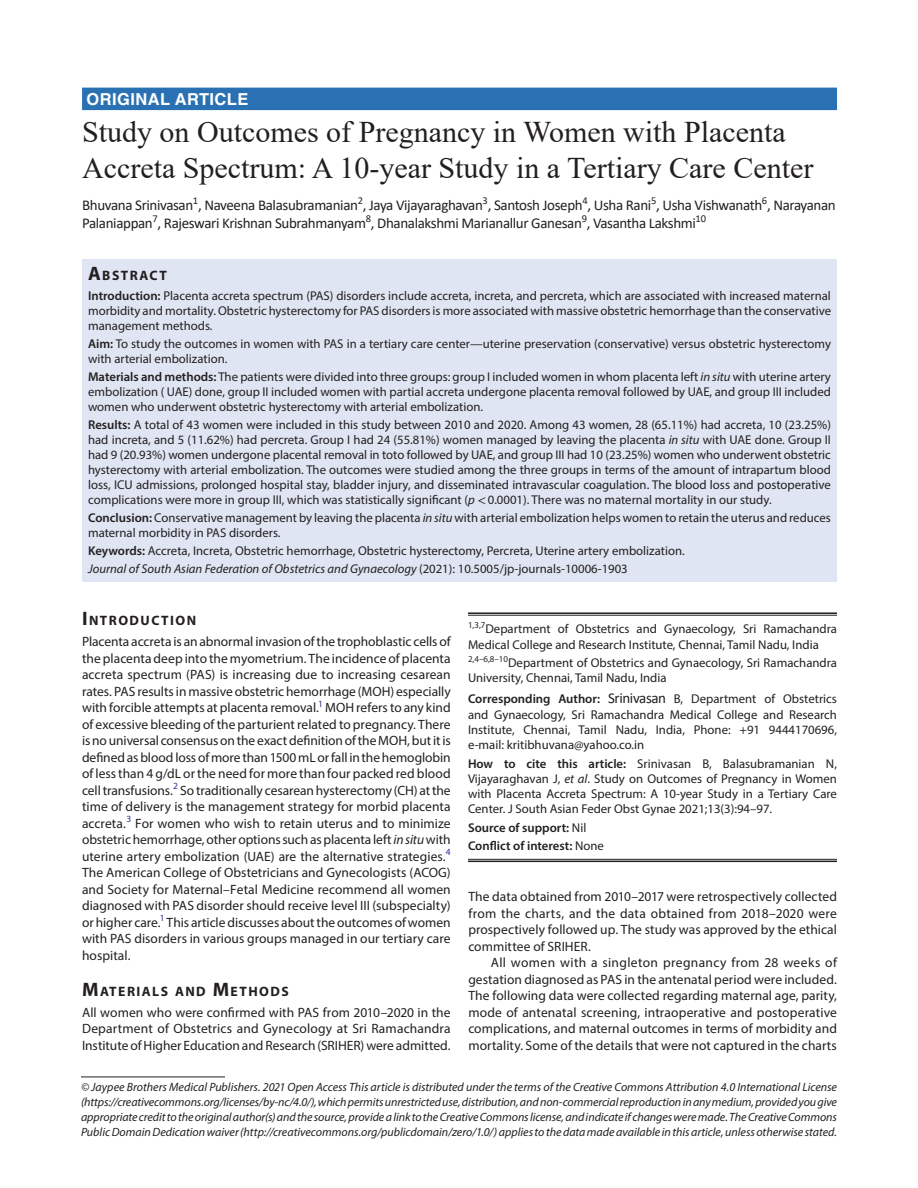
<style>
.page{position:relative;width:918px;height:1188px;background:#fff}
.page>*{position:absolute;margin:0;border:0;box-sizing:border-box;transform-origin:0 0}
.t1{font:30px/36px "Times New Roman";color:#231f20}
.JSAFOG-ART{font:700 16.5px "Helvetica LT Std";letter-spacing:.025em;color:#fff}
.AuthorName{font:15px/18px "Calibri";letter-spacing:-.025em;color:#231f20}
.Head-1{font:700 13.65px "Myriad Pro";letter-spacing:.105em;color:#231f20}
.AbstractTitle{font:700 13.65px "Myriad Pro";letter-spacing:.105em;color:#231f20}
.Para-NoIndent{font:13.5px/16.5px "Myriad Pro";color:#231f20;text-align:justify}
.Para-Indent{font:13.5px/16.5px "Myriad Pro";color:#231f20;text-align:justify}
.Keywords{font:12.75px/15px "Myriad Pro";color:#231f20;text-align:justify}
.Corollary-Para{font:12.75px/15.3px "Myriad Pro";color:#231f20;text-align:justify}
.Affiliation-first{font:12.75px/15.3px "Myriad Pro";color:#231f20}
.Affiliation{font:12.75px/15.3px "Myriad Pro";color:#231f20}
.JT_DOI{font:italic 12.75px "Myriad Pro";color:#231f20}
.Affiliation-foot-las{font:600 12.75px "Myriad Pro";color:#231f20}
.Corollary-Para-2{font:600 12.75px "Myriad Pro";color:#231f20}
.FootNote{font:italic 12px/15px "Myriad Pro";color:#231f20;text-align:justify}
.s1{font-size:19.5px}
.s2{font-weight:600}
.s3{font-style:italic}
.s4{font-family:"STIX General"}
.s5{font-style:normal}
.s6{font-family:"Calibri";font-size:15px}
.s7{font-weight:400}
</style>
<div class="page">
<div style="left:82px;top:88px;width:755px;height:22px;background:#2971b2"></div>
<div style="left:82px;top:260px;width:755px;height:25px;background:#dfe5f2"></div>
<div style="left:82px;top:284px;width:755px;height:55px;background:#dfe5f2"></div>
<div style="left:82px;top:332px;width:755px;height:40px;background:#dfe5f2"></div>
<div style="left:82px;top:365px;width:755px;height:55px;background:#dfe5f2"></div>
<div style="left:82px;top:413px;width:755px;height:101px;background:#dfe5f2"></div>
<div style="left:82px;top:506px;width:755px;height:40px;background:#dfe5f2"></div>
<div style="left:82px;top:539px;width:755px;height:25px;background:#dfe5f2"></div>
<div style="left:82px;top:557px;width:755px;height:25px;background:#dfe5f2"></div>
<hr style="left:468px;top:612px;width:369px;height:2px;background:#231f20">
<hr style="left:468px;top:615px;width:369px;height:1px;background:#231f20">
<hr style="left:468px;top:859px;width:369px;height:1px;background:#231f20">
<hr style="left:468px;top:861px;width:369px;height:1px;background:#231f20">
<hr style="left:81px;top:1077px;width:144px;height:1px;background:#231f20">
<p class="JSAFOG-ART" style="left:87px;top:89px;width:163px">ORIGINAL ARTICLE</p>
<p class="t1" style="left:82px;top:113px;width:733px">Study on Outcomes of Pregnancy in Women with Placenta<br>Accreta Spectrum: A 10-year Study in a Tertiary Care Center</p>
<p class="AuthorName" style="left:82px;top:195px;width:755px">Bhuvana Srinivasan<sup>1</sup>, Naveena Balasubramanian<sup>2</sup>, Jaya Vijayaraghavan<sup>3</sup>, Santosh Joseph<sup>4</sup>, Usha Rani<sup>5</sup>, Usha Vishwanath<sup>6</sup>, Narayanan<br>Palaniappan<sup>7</sup>, Rajeswari Krishnan Subrahmanyam<sup>8</sup>, Dhanalakshmi Marianallur Ganesan<sup>9</sup>, Vasantha Lakshmi<sup>10</sup></p>
<p class="AbstractTitle" style="left:88px;top:267px;width:80px"><span class="s1">A</span>BSTRACT</p>
<p class="Keywords" style="left:88px;top:288px;width:745px"><span class="s2">Introduction:</span> Placenta accreta spectrum (PAS) disorders include accreta, increta, and percreta, which are associated with increased maternal morbidity and mortality. Obstetric hysterectomy for PAS disorders is more associated with massive obstetric hemorrhage than the conservative management methods.</p>
<p class="Keywords" style="left:88px;top:336px;width:744px"><span class="s2">Aim:</span> To study the outcomes in women with PAS in a tertiary care center—uterine preservation (conservative) versus obstetric hysterectomy with arterial embolization.</p>
<p class="Keywords" style="left:88px;top:369px;width:744px"><span class="s2">Materials and methods:</span> The patients were divided into three groups: group I included women in whom placenta left <span class="s3">in situ</span> with uterine artery embolization ( UAE) done, group II included women with partial accreta undergone placenta removal followed by UAE, and group III included women who underwent obstetric hysterectomy with arterial embolization.</p>
<p class="Keywords" style="left:88px;top:417px;width:744px"><span class="s2">Results:</span> A total of 43 women were included in this study between 2010 and 2020. Among 43 women, 28 (65.11%) had accreta, 10 (23.25%) had increta, and 5 (11.62%) had percreta. Group I had 24 (55.81%) women managed by leaving the placenta <span class="s3">in situ</span> with UAE done. Group II had 9 (20.93%) women undergone placental removal in toto followed by UAE, and group III had 10 (23.25%) women who underwent obstetric hysterectomy with arterial embolization. The outcomes were studied among the three groups in terms of the amount of intrapartum blood loss, ICU admissions, prolonged hospital stay, bladder injury, and disseminated intravascular coagulation. The blood loss and postoperative complications were more in group III, which was statistically significant (<span class="s3">p</span> <span class="s4">&lt;</span> 0.0001). There was no maternal mortality in our study.</p>
<p class="Keywords" style="left:88px;top:510px;width:744px"><span class="s2">Conclusion:</span> Conservative management by leaving the placenta <span class="s3">in situ</span> with arterial embolization helps women to retain the uterus and reduces maternal morbidity in PAS disorders.</p>
<p class="Keywords" style="left:88px;top:543px;width:598px"><span class="s2">Keywords:</span> Accreta, Increta, Obstetric hemorrhage, Obstetric hysterectomy, Percreta, Uterine artery embolization.</p>
<p class="JT_DOI" style="left:88px;top:561px;width:541px">Journal of South Asian Federation of Obstetrics and Gynaecology <span class="s5">(2021): 10.5005/jp-journals-10006-1903</span></p>
<p class="Head-1" style="left:82px;top:612px;width:116px"><span class="s1">I</span>NTRODUCTION</p>
<p class="Para-NoIndent" style="left:82px;top:633px;width:370px">Placenta accreta is an abnormal invasion of the trophoblastic cells of the placenta deep into the myometrium. The incidence of placenta accreta spectrum (PAS) is increasing due to increasing cesarean rates. PAS results in massive obstetric hemorrhage (MOH) especially with forcible attempts at placenta removal.<sup>1</sup> MOH refers to any kind of excessive bleeding of the parturient related to pregnancy. There is no universal consensus on the exact definition of the MOH, but it is defined as blood loss of more than 1500 mL or fall in the hemoglobin of less than 4 g/dL or the need for more than four packed red blood cell transfusions.<sup>2</sup> So traditionally cesarean hysterectomy (CH) at the time of delivery is the management strategy for morbid placenta accreta.<sup>3</sup> For women who wish to retain uterus and to minimize obstetric hemorrhage, other options such as placenta left <span class="s3">in situ</span> with uterine artery embolization (UAE) are the alternative strategies.<sup>4<br></sup>The American College of Obstetricians and Gynecologists (ACOG) and Society for Maternal–Fetal Medicine recommend all women diagnosed with PAS disorder should receive level III (subspecialty) or higher care.<sup>1</sup> This article discusses about the outcomes of women with PAS disorders in various groups managed in our tertiary care hospital.</p>
<p class="Head-1" style="left:82px;top:982px;width:208px"><span class="s1">M</span>ATERIALS AND <span class="s1">M</span>ETHODS</p>
<p class="Para-NoIndent" style="left:82px;top:1004px;width:370px">All women who were confirmed with PAS from 2010–2020 in the Department of Obstetrics and Gynecology at Sri Ramachandra Institute of Higher Education and Research (SRIHER) were admitted.</p>
<p class="Affiliation-first" style="left:468px;top:621px;width:370px"><sup>1,3,7</sup>Department of Obstetrics and Gynaecology, Sri Ramachandra<br>Medical College and Research Institute, Chennai, Tamil Nadu, India</p>
<p class="Affiliation" style="left:468px;top:655px;width:371px"><sup>2,4–6,8–10</sup>Department of Obstetrics and Gynaecology, Sri Ramachandra<br>University, Chennai, Tamil Nadu, India</p>
<p class="Corollary-Para" style="left:468px;top:691px;width:371px"><span class="s2">Corresponding Author:</span> <span class="s6">Srinivasan</span> B, Department of Obstetrics and Gynaecology, Sri Ramachandra Medical College and Research Institute, Chennai, Tamil Nadu, India, Phone: +91 9444170696, e-mail: kritibhuvana@yahoo.co.in</p>
<p class="Corollary-Para" style="left:468px;top:755px;width:371px"><span class="s2">How to cite this article:</span> Srinivasan B, Balasubramanian N, Vijayaraghavan J, <span class="s3">et al</span>. Study on Outcomes of Pregnancy in Women with Placenta Accreta Spectrum: A 10-year Study in a Tertiary Care Center. J South Asian Feder Obst Gynae 2021;13(3):94–97.</p>
<p class="Corollary-Para-2" style="left:468px;top:819px;width:120px">Source of support: <span class="s7">Nil</span></p>
<p class="Affiliation-foot-las" style="left:468px;top:838px;width:137px">Conflict of interest: <span class="s7">None</span></p>
<p class="Para-NoIndent" style="left:468px;top:888px;width:370px">The data obtained from 2010–2017 were retrospectively collected from the charts, and the data obtained from 2018–2020 were prospectively followed up. The study was approved by the ethical committee of SRIHER.</p>
<p class="Para-Indent" style="left:468px;top:954px;width:370px;text-indent:22px">All women with a singleton pregnancy from 28 weeks of gestation diagnosed as PAS in the antenatal period were included.<br>The following data were collected regarding maternal age, parity, mode of antenatal screening, intraoperative and postoperative complications, and maternal outcomes in terms of morbidity and mortality. Some of the details that were not captured in the charts</p>
<p class="FootNote" style="left:81px;top:1079px;width:758px">© Jaypee Brothers Medical Publishers. 2021 Open Access This article is distributed under the terms of the Creative Commons Attribution 4.0 International License (https://creativecommons.org/licenses/by-nc/4.0/), which permits unrestricted use, distribution, and non-commercial reproduction in any medium, provided you give appropriate credit to the original author(s) and the source, provide a link to the Creative Commons license, and indicate if changes were made. The Creative Commons Public Domain Dedication waiver (http://creativecommons.org/publicdomain/zero/1.0/) applies to the data made available in this article, unless otherwise stated.</p>
</div>
